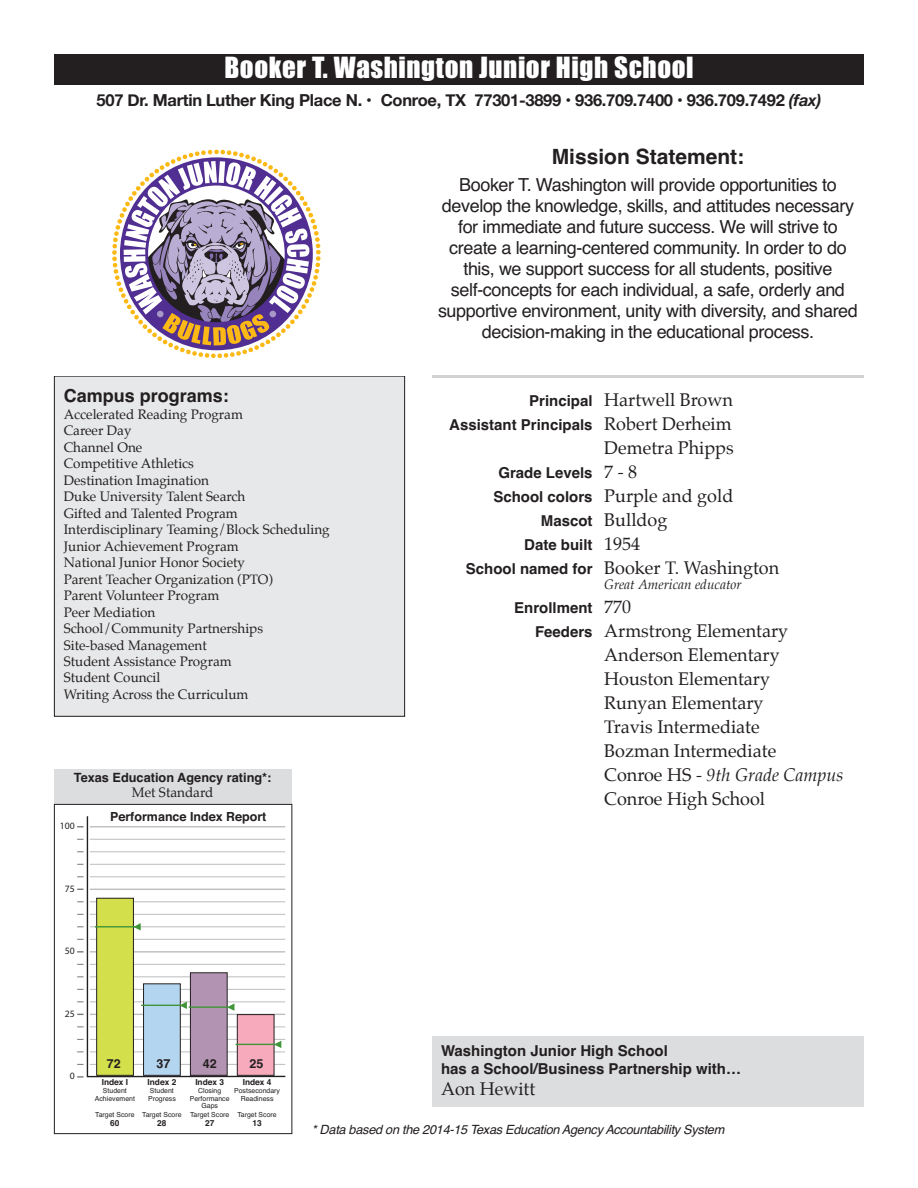
<style>
.page{position:relative;width:918px;height:1188px;background:#fff}
.page>*{position:absolute;margin:0;border:0;box-sizing:border-box;transform-origin:0 0}
.t1{font:27px "Impact";letter-spacing:.02em;color:#fff}
.t2{font:700 21px "Helvetica";color:#231f20}
.t3{font:18px/21px "Helvetica";letter-spacing:-.02em;color:#231f20;text-align:center}
.t4{font:18px/24px "Palatino";color:#231f20}
.t5{font:700 18px "Helvetica";color:#231f20}
.t6{font:700 16.5px "Helvetica Neue";letter-spacing:-.015em;color:#231f20}
.t7{font:700 15px/18px "Helvetica";color:#231f20}
.t8{font:13.5px/16.5px "Palatino";color:#231f20}
.t9{font:italic 13.5px "Palatino";color:#231f20}
.t10{font:italic 12.75px "Helvetica";letter-spacing:-.02em;color:#231f20}
.t11{font:700 12.75px "Helvetica";color:#231f20}
.t12{font:700 12.45px "Helvetica";color:#231f20}
.t13{font:9.75px "Myriad Pro";color:#231f20}
.t14{font:700 8.4px "Helvetica";color:#231f20}
.t15{font:6.9px/9px "Helvetica";color:#231f20}
.s1{font-style:italic}
.s2{font-family:"Helvetica";font-weight:700;font-size:15px}
.s3{font-family:"Palatino";font-weight:400;font-size:18px}
</style>
<div class="page">
<div style="left:54px;top:54px;width:810px;height:31px;background:#231f20"></div>
<div style="left:432px;top:1036px;width:432px;height:71px;background:#dcdddf"></div>
<div style="left:54px;top:376px;width:351px;height:340px;background:#e7e8e9"></div>
<div style="left:54px;top:376px;width:351px;height:341px;border:1px solid #231f20"></div>
<hr style="left:432px;top:375px;width:432px;height:3px;background:#d1d2d4">
<svg style="left:112px;top:150px;width:209px;height:208px"></svg>
<div style="left:54px;top:769px;width:237px;height:35px;background:#dcdddf"></div>
<svg style="left:86px;top:816px;width:199px;height:262px"></svg>
<hr style="left:90px;top:964px;width:195px;height:1px;background:#bcbdc0">
<svg style="left:77px;top:951px;width:7px;height:2px"></svg>
<svg style="left:77px;top:1076px;width:7px;height:2px"></svg>
<div style="left:97px;top:898px;width:36px;height:177px;background:#d4df4c"></div>
<div style="left:96px;top:898px;width:38px;height:178px;border:1px solid #231f20"></div>
<div style="left:190px;top:973px;width:37px;height:102px;background:#b393b2"></div>
<div style="left:190px;top:973px;width:37px;height:103px;border:1px solid #231f20"></div>
<div style="left:144px;top:984px;width:36px;height:91px;background:#b4d5f0"></div>
<div style="left:143px;top:984px;width:37px;height:92px;border:1px solid #231f20"></div>
<div style="left:237px;top:1015px;width:37px;height:60px;background:#f6aabc"></div>
<div style="left:237px;top:1014px;width:37px;height:62px;border:1px solid #231f20"></div>
<hr style="left:95px;top:926px;width:40px;height:1px;background:#3f9537">
<svg style="left:133px;top:923px;width:8px;height:8px"></svg>
<hr style="left:141px;top:1005px;width:40px;height:1px;background:#3f9537">
<svg style="left:180px;top:1002px;width:7px;height:7px"></svg>
<hr style="left:189px;top:1006px;width:40px;height:2px;background:#3f9537">
<svg style="left:227px;top:1003px;width:7px;height:8px"></svg>
<hr style="left:236px;top:1044px;width:39px;height:1px;background:#3f9537">
<svg style="left:274px;top:1041px;width:7px;height:7px"></svg>
<div style="left:54px;top:804px;width:238px;height:330px;border:1px solid #231f20"></div>
<h1 class="t1" style="left:224px;top:53px;width:471px">Booker T. Washington Junior High School</h1>
<p class="t6" style="left:97px;top:90px;width:726px">507 Dr. Martin Luther King Place N. • Conroe, TX 77301-3899 • 936.709.7400 • 936.709.7492 <span class="s1">(fax)</span></p>
<h2 class="t2" style="left:552px;top:145px;width:194px">Mission Statement:</h2>
<p class="t3" style="left:438px;top:175px;width:421px">Booker T. Washington will provide opportunities to develop the knowledge, skills, and attitudes necessary for immediate and future success. We will strive to create a learning-centered community. In order to do this, we support success for all students, positive self-concepts for each individual, a safe, orderly and supportive environment, unity with diversity, and shared decision-making in the educational process.</p>
<h3 class="t5" style="left:64px;top:385px;width:167px">Campus programs:</h3>
<p class="t8" style="left:64px;top:407px;width:268px">Accelerated Reading Program<br>Career Day<br>Channel One<br>Competitive Athletics<br>Destination Imagination<br>Duke University Talent Search<br>Gifted and Talented Program<br>Interdisciplinary Teaming/Block Scheduling<br>Junior Achievement Program<br>National Junior Honor Society<br>Parent Teacher Organization (PTO)<br>Parent Volunteer Program<br>Peer Mediation<br>School/Community Partnerships<br>Site-based Management<br>Student Assistance Program<br>Student Council<br>Writing Across the Curriculum</p>
<p class="t11" style="left:74px;top:770px;width:199px">Texas Education Agency rating*:</p>
<p class="t8" style="left:132px;top:785px;width:83px">Met Standard</p>
<p class="t13" style="left:60px;top:822px;width:16px">100</p>
<p class="t13" style="left:65px;top:885px;width:11px">75</p>
<p class="t13" style="left:65px;top:947px;width:11px">50</p>
<p class="t13" style="left:65px;top:1010px;width:11px">25</p>
<p class="t12" style="left:110px;top:807px;width:158px">Performance Index Report</p>
<h3 class="t4" style="left:529px;top:389px;width:205px"><span class="s2">Principal</span> Hartwell Brown</h3>
<p class="t7" style="left:449px;top:416px;width:284px">Assistant Principals <span class="s3">Robert Derheim</span></p>
<h3 class="t4" style="left:604px;top:437px;width:131px">Demetra Phipps</h3>
<p class="t7" style="left:498px;top:464px;width:140px">Grade Levels <span class="s3">7 - 8</span></p>
<h3 class="t4" style="left:541px;top:485px;width:194px;text-indent:-48px"><span class="s2">School colors</span> Purple and gold<br><span class="s2">Mascot</span> Bulldog</h3>
<p class="t7" style="left:524px;top:536px;width:118px">Date built <span class="s3">1954</span></p>
<h3 class="t4" style="left:466px;top:557px;width:315px"><span class="s2">School named for</span> Booker T. Washington</h3>
<p class="t9" style="left:604px;top:578px;width:139px">Great American educator</p>
<p class="t7" style="left:514px;top:599px;width:119px">Enrollment <span class="s3">770</span></p>
<h3 class="t4" style="left:604px;top:620px;width:241px;text-indent:-69px"><span class="s2">Feeders</span> Armstrong Elementary<br>Anderson Elementary<br>Houston Elementary<br>Runyan Elementary<br>Travis Intermediate<br>Bozman Intermediate<br>Conroe HS - <span class="s1">9th Grade Campus<br></span>Conroe High School</h3>
<p class="t13" style="left:70px;top:1072px;width:6px">0</p>
<p class="t12" style="left:107px;top:1054px;width:15px">72</p>
<p class="t12" style="left:157px;top:1054px;width:15px">37</p>
<p class="t12" style="left:203px;top:1054px;width:15px">42</p>
<p class="t12" style="left:249px;top:1054px;width:15px">25</p>
<p class="t14" style="left:102px;top:1076px;width:28px">Index I</p>
<p class="t14" style="left:148px;top:1076px;width:30px">Index 2</p>
<p class="t14" style="left:195px;top:1076px;width:30px">Index 3</p>
<p class="t14" style="left:243px;top:1076px;width:30px">Index 4</p>
<p class="t15" style="left:103px;top:1086px;width:25px">Student</p>
<p class="t15" style="left:150px;top:1086px;width:25px">Student</p>
<p class="t15" style="left:198px;top:1086px;width:25px">Closing</p>
<p class="t15" style="left:234px;top:1086px;width:47px">Postsecondary</p>
<p class="t15" style="left:95px;top:1094px;width:42px">Achievement</p>
<p class="t15" style="left:148px;top:1094px;width:29px">Progress</p>
<p class="t15" style="left:190px;top:1094px;width:41px">Performance</p>
<p class="t15" style="left:241px;top:1094px;width:34px">Readiness</p>
<p class="t15" style="left:95px;top:1102px;width:183px;text-indent:106px">Gaps<br>Target Score Target Score Target Score Target Score</p>
<p class="t14" style="left:110px;top:1117px;width:11px">60</p>
<p class="t14" style="left:157px;top:1117px;width:11px">28</p>
<p class="t14" style="left:205px;top:1117px;width:11px">27</p>
<p class="t14" style="left:252px;top:1117px;width:11px">13</p>
<p class="t7" style="left:441px;top:1042px;width:302px">Washington Junior High School<br>has a School/Business Partnership with…</p>
<h3 class="t4" style="left:441px;top:1078px;width:96px">Aon Hewitt</h3>
<p class="t10" style="left:312px;top:1123px;width:414px">* Data based on the 2014-15 Texas Education Agency Accountability System</p>
</div>
